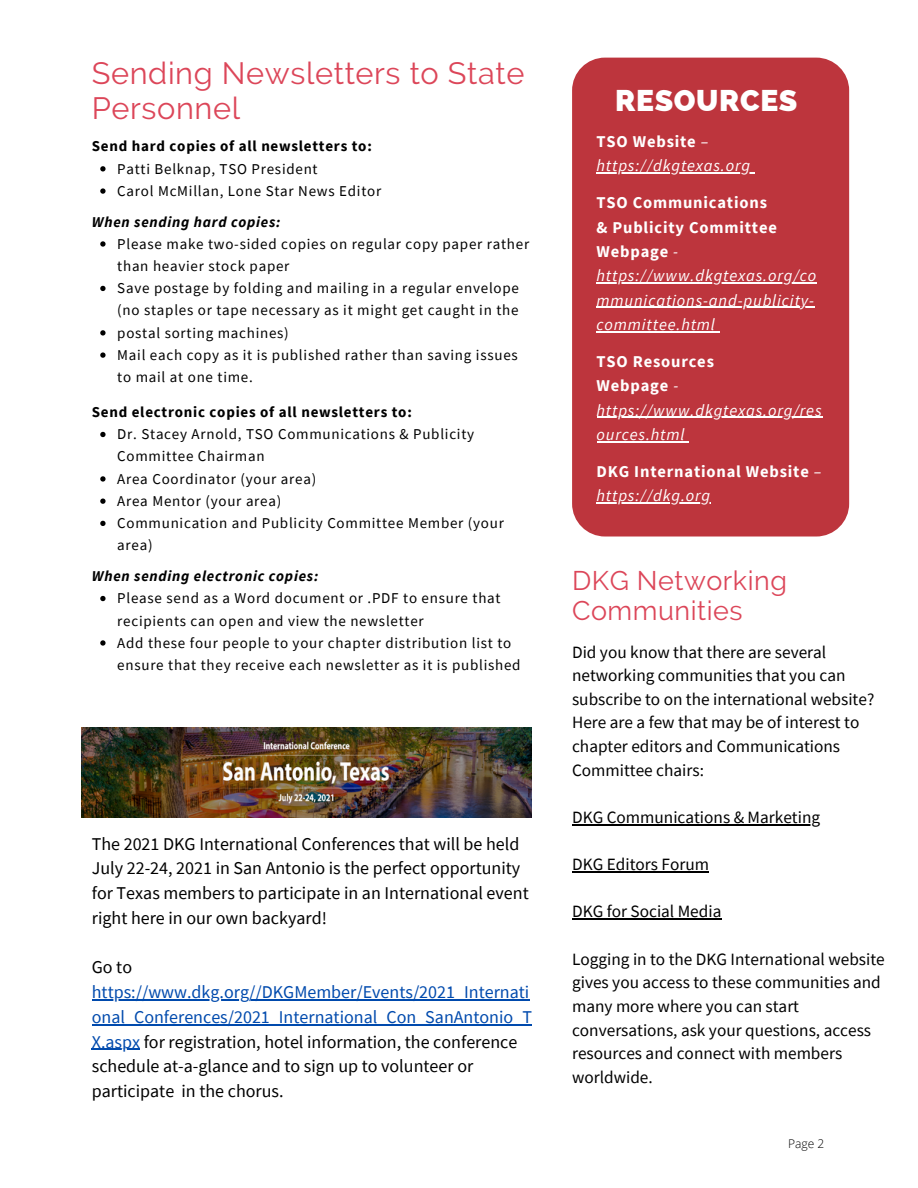
<style>
.page{position:relative;width:918px;height:1188px;background:#fff}
.page>*{position:absolute;margin:0;border:0;box-sizing:border-box;transform-origin:0 0}
.t1{font:30.75px/35px "Raleway";letter-spacing:.02em;color:#dc4659}
.t2{font:800 30px "Raleway";letter-spacing:.02em;color:#fff}
.t3{font:26.85px/30.3px "Raleway";letter-spacing:.02em;color:#dc4659}
.t4{font:18px/24.8px "Source Sans Pro";color:#000}
.t5{font:17.25px/23.7px "Source Sans Pro";color:#000}
.t6{font:italic 16.5px/24.3px "Source Sans Pro";letter-spacing:.05em;color:#fff}
.t7{font:700 16.5px/24.3px "Source Sans Pro";letter-spacing:.05em;color:#fff}
.t8{font:15px/22.2px "Source Sans Pro";letter-spacing:.05em;color:#000}
.t9{font:700 15px "Source Sans Pro";letter-spacing:.05em;color:#000}
.t10{font:italic 700 15px "Source Sans Pro";letter-spacing:.05em;color:#000}
.t11{font:300 12px "Open Sans";color:#000}
.s1{color:#004aad}
.s2{font-weight:700;font-style:normal}
.s3{font-weight:400;font-style:italic}
</style>
<div class="page">
<svg style="left:100px;top:166px;width:6px;height:5px"></svg>
<svg style="left:100px;top:188px;width:6px;height:6px"></svg>
<svg style="left:100px;top:241px;width:6px;height:6px"></svg>
<svg style="left:100px;top:286px;width:6px;height:5px"></svg>
<svg style="left:100px;top:330px;width:6px;height:6px"></svg>
<svg style="left:100px;top:352px;width:6px;height:6px"></svg>
<svg style="left:100px;top:432px;width:6px;height:5px"></svg>
<svg style="left:100px;top:476px;width:6px;height:6px"></svg>
<svg style="left:100px;top:499px;width:6px;height:5px"></svg>
<svg style="left:100px;top:521px;width:6px;height:5px"></svg>
<svg style="left:100px;top:596px;width:6px;height:5px"></svg>
<svg style="left:100px;top:640px;width:6px;height:6px"></svg>
<div style="left:572px;top:58px;width:277px;height:479px;background:#bd353d;border-radius:33px"></div>
<hr style="left:597px;top:172px;width:154px;height:1px;background:#fff">
<hr style="left:597px;top:282px;width:220px;height:1px;background:#fff">
<hr style="left:597px;top:307px;width:218px;height:1px;background:#fff">
<hr style="left:597px;top:331px;width:119px;height:1px;background:#fff">
<hr style="left:597px;top:417px;width:226px;height:1px;background:#fff">
<hr style="left:597px;top:441px;width:88px;height:1px;background:#fff">
<hr style="left:597px;top:503px;width:114px;height:1px;background:#fff">
<hr style="left:572px;top:824px;width:248px;height:1px;background:#000">
<hr style="left:572px;top:871px;width:137px;height:1px;background:#000">
<hr style="left:572px;top:919px;width:149px;height:1px;background:#000">
<hr style="left:92px;top:999px;width:437px;height:1px;background:#004aad">
<hr style="left:92px;top:1024px;width:440px;height:1px;background:#004aad">
<hr style="left:92px;top:1049px;width:48px;height:1px;background:#004aad">
<img style="left:82px;top:727px;width:450px;height:90px">
<p class="t1" style="left:92px;top:56px;width:434px">Sending Newsletters to State<br>Personnel</p>
<p class="t9" style="left:92px;top:137px;width:282px">Send hard copies of all newsletters to:</p>
<p class="t8" style="left:117px;top:157px;width:202px">Patti Belknap, TSO President</p>
<p class="t8" style="left:117px;top:179px;width:265px">Carol McMillan, Lone Star News Editor</p>
<p class="t8" style="left:117px;top:232px;width:413px">Please make two-sided copies on regular copy paper rather than heavier stock paper</p>
<p class="t8" style="left:117px;top:277px;width:403px">Save postage by folding and mailing in a regular envelope (no staples or tape necessary as it might get caught in the</p>
<p class="t8" style="left:117px;top:321px;width:173px">postal sorting machines)</p>
<p class="t8" style="left:117px;top:343px;width:402px">Mail each copy as it is published rather than saving issues to mail at one time.</p>
<p class="t10" style="left:92px;top:212px;width:190px">When sending hard copies:</p>
<p class="t9" style="left:92px;top:402px;width:322px">Send electronic copies of all newsletters to:</p>
<p class="t8" style="left:117px;top:423px;width:358px">Dr. Stacey Arnold, TSO Communications &amp; Publicity<br>Committee Chairman</p>
<p class="t8" style="left:117px;top:467px;width:200px">Area Coordinator (your area)</p>
<p class="t8" style="left:117px;top:489px;width:166px">Area Mentor (your area)</p>
<p class="t8" style="left:117px;top:512px;width:388px">Communication and Publicity Committee Member (your area)</p>
<p class="t8" style="left:117px;top:587px;width:385px">Please send as a Word document or .PDF to ensure that recipients can open and view the newsletter</p>
<p class="t8" style="left:117px;top:631px;width:405px">Add these four people to your chapter distribution list to ensure that they receive each newsletter as it is published</p>
<p class="t10" style="left:92px;top:566px;width:228px">When sending electronic copies:</p>
<p class="t4" style="left:92px;top:831px;width:439px">The 2021 DKG International Conferences that will be held July 22-24, 2021 in San Antonio is the perfect opportunity for Texas members to participate in an International event right here in our own backyard!</p>
<p class="t4" style="left:92px;top:955px;width:442px">Go to <span class="s1">https://www.dkg.org//DKGMember/Events/2021_Internati onal_Conferences/2021_International_Con_SanAntonio_T X.aspx</span> for registration, hotel information, the conference schedule at-a-glance and to sign up to volunteer or participate in the chorus.</p>
<p class="t2" style="left:615px;top:83px;width:184px">RESOURCES</p>
<p class="t6" style="left:597px;top:129px;width:155px"><span class="s2">TSO Website</span> – https://dkgtexas.org</p>
<p class="t7" style="left:597px;top:190px;width:172px">TSO Communications</p>
<p class="t6" style="left:597px;top:215px;width:221px"><span class="s2">&amp; Publicity Committee<br>Webpage</span> - https://www.dkgtexas.org/co mmunications-and-publicity&shy;committee.html</p>
<p class="t7" style="left:597px;top:349px;width:119px">TSO Resources</p>
<p class="t6" style="left:597px;top:373px;width:227px"><span class="s2">Webpage</span> - https://www.dkgtexas.org/res ources.html</p>
<p class="t7" style="left:597px;top:459px;width:226px">DKG International Website <span class="s3">– https://dkg.org</span></p>
<p class="t3" style="left:572px;top:565px;width:216px">DKG Networking<br>Communities</p>
<p class="t5" style="left:572px;top:640px;width:304px">Did you know that there are several networking communities that you can subscribe to on the international website?<br>Here are a few that may be of interest to chapter editors and Communications Committee chairs:</p>
<p class="t5" style="left:572px;top:805px;width:250px">DKG Communications &amp; Marketing</p>
<p class="t5" style="left:572px;top:852px;width:138px">DKG Editors Forum</p>
<p class="t5" style="left:572px;top:899px;width:151px">DKG for Social Media</p>
<p class="t5" style="left:572px;top:947px;width:314px">Logging in to the DKG International website gives you access to these communities and many more where you can start conversations, ask your questions, access resources and connect with members worldwide.</p>
<p class="t11" style="left:788px;top:1136px;width:38px">Page 2</p>
</div>
